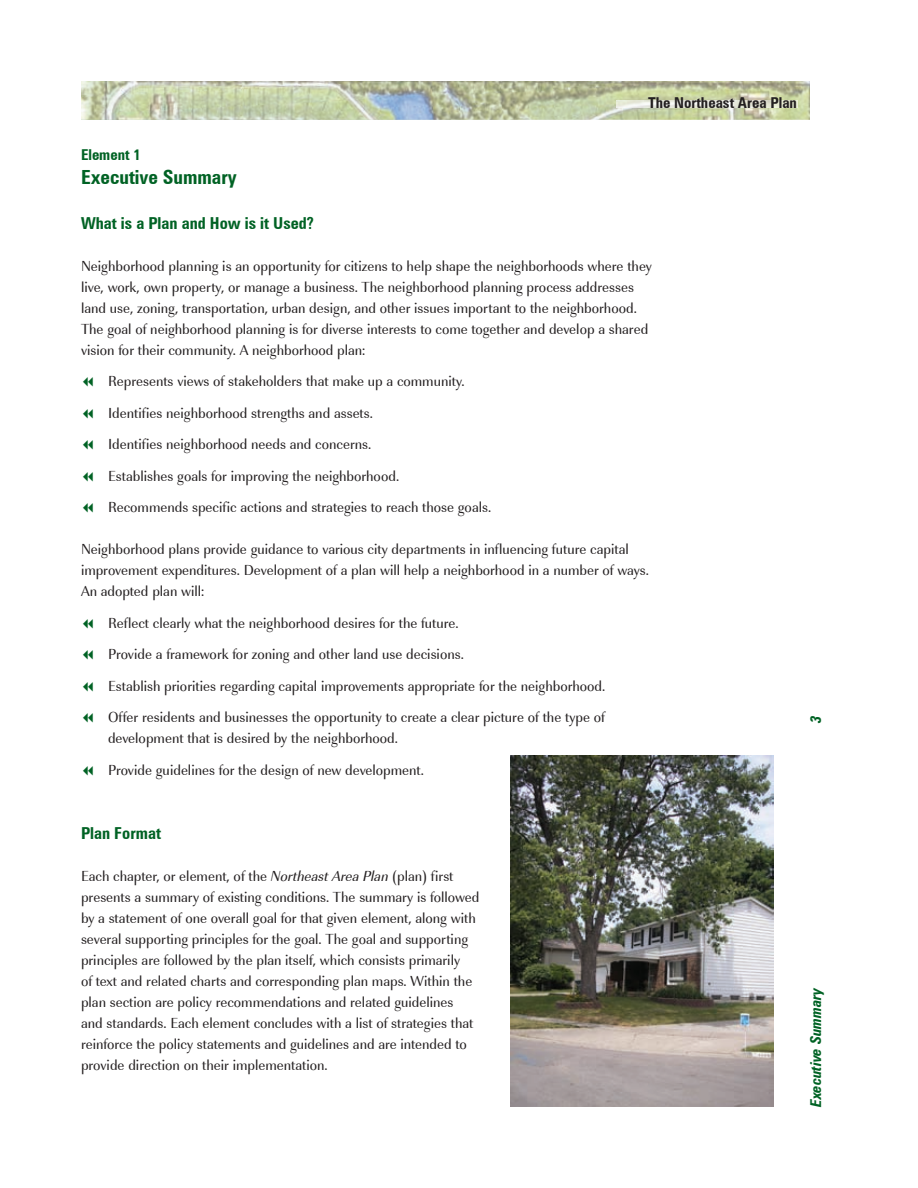
<style>
.page{position:relative;width:918px;height:1188px;background:#fff}
.page>*{position:absolute;margin:0;border:0;box-sizing:border-box;transform-origin:0 0}
.t1{font:700 condensed 19.5px "Zurich BT";color:#006224}
.t2{font:700 condensed 16.5px "Zurich BT";color:#006224}
.t3{font:15px/21px "URW Imperial T Regu Narr";color:#231f20}
.t4{font:700 condensed 15px "Zurich BT";color:#231f20}
.t5{font:italic 700 condensed 15px "Zurich BT";color:#006224}
.t6{font:700 condensed 15px "Zurich BT";color:#006224}
.s1{font-family:"URW Imperial T Regu Narr Obli"}
</style>
<div class="page">
<img style="left:81px;top:81px;width:729px;height:39px">
<img style="left:617px;top:101px;width:180px;height:7px">
<img style="left:510px;top:755px;width:264px;height:352px">
<p class="t4" style="left:648px;top:94px;width:150px">The Northeast Area Plan</p>
<p class="t6" style="left:81px;top:145px;width:61px">Element 1</p>
<h1 class="t1" style="left:81px;top:165px;width:157px">Executive Summary</h1>
<p class="t2" style="left:81px;top:213px;width:234px">What is a Plan and How is it Used?</p>
<p class="t3" style="left:81px;top:256px;width:572px">Neighborhood planning is an opportunity for citizens to help shape the neighborhoods where they live, work, own property, or manage a business. The neighborhood planning process addresses land use, zoning, transportation, urban design, and other issues important to the neighborhood.<br>The goal of neighborhood planning is for diverse interests to come together and develop a shared vision for their community. A neighborhood plan:</p>
<p class="t3" style="left:108px;top:366px;width:385px;line-height:31.5px">Represents views of stakeholders that make up a community.<br>Identifies neighborhood strengths and assets.<br>Identifies neighborhood needs and concerns.<br>Establishes goals for improving the neighborhood.<br>Recommends specific actions and strategies to reach those goals.</p>
<p class="t3" style="left:81px;top:539px;width:570px">Neighborhood plans provide guidance to various city departments in influencing future capital improvement expenditures. Development of a plan will help a neighborhood in a number of ways.<br>An adopted plan will:</p>
<p class="t3" style="left:108px;top:607px;width:499px;line-height:31.5px">Reflect clearly what the neighborhood desires for the future.<br>Provide a framework for zoning and other land use decisions.<br>Establish priorities regarding capital improvements appropriate for the neighborhood.<br>Offer residents and businesses the opportunity to create a clear picture of the type of</p>
<p class="t3" style="left:108px;top:723px;width:318px;line-height:31.5px">development that is desired by the neighborhood.<br>Provide guidelines for the design of new development.</p>
<p class="t5" style="left:807px;top:723px;width:9px;rotate:-90deg">3</p>
<p class="t2" style="left:81px;top:824px;width:82px">Plan Format</p>
<p class="t3" style="left:81px;top:866px;width:400px">Each chapter, or element, of the <span class="s1">Northeast Area Plan</span> (plan) first presents a summary of existing conditions. The summary is followed by a statement of one overall goal for that given element, along with several supporting principles for the goal. The goal and supporting principles are followed by the plan itself, which consists primarily<br>of text and related charts and corresponding plan maps. Within the plan section are policy recommendations and related guidelines<br>and standards. Each element concludes with a list of strategies that reinforce the policy statements and guidelines and are intended to provide direction on their implementation.</p>
<p class="t5" style="left:807px;top:1107px;width:121px;rotate:-90deg">Executive Summary</p>
</div>
